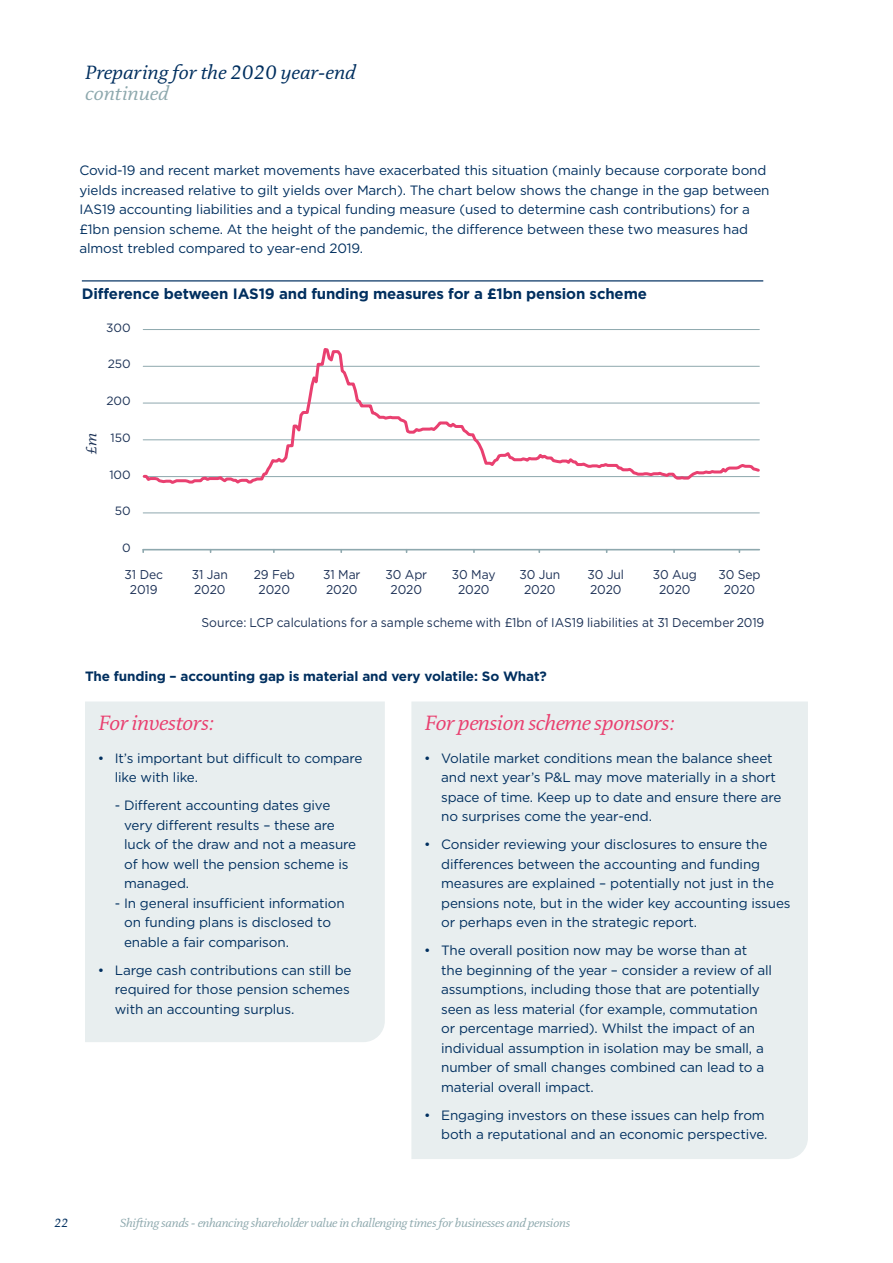
<style>
.page{position:relative;width:893px;height:1263px;background:#fff}
.page>*{position:absolute;margin:0;border:0;box-sizing:border-box;transform-origin:0 0}
.t1{font:italic 21px "DTL Documenta TOT";letter-spacing:-.02em;color:#e93f6f}
.t2{font:italic 19.5px "DTL Documenta TOT";color:#002f5f}
.t3{font:italic 19.5px "DTL Documenta TOT";color:#8da8ad}
.t4{font:700 15px "Gotham";letter-spacing:-.01em;color:#002f5f}
.t5{font:italic 15px "DTL Documenta TOT";color:#1b3155}
.t6{font:13.5px/19.5px "Gotham";letter-spacing:-.01em;color:#002f5f}
.t7{font:700 13.5px "Gotham";letter-spacing:-.01em;color:#002f5f}
.t8{font:12.75px/15.3px "Gotham";letter-spacing:-.01em;color:#1c3055;text-align:center;scale:.95 1}
.t9{font:12.75px "Gotham";letter-spacing:-.01em;color:#1b3155;scale:.95 1}
.t10{font:italic 12px "DTL Documenta TOT";letter-spacing:-.02em;color:#8da8ad}
.t11{font:12px "Gotham";letter-spacing:-.005em;color:#1b3155}
.t12{font:italic 12px "DTL Documenta TOT";color:#002f5f}
</style>
<div class="page">
<hr style="left:82px;top:280px;width:681px;height:1px;background:#002f5f">
<div style="left:85px;top:701px;width:300px;height:341px;background:#e8eeef"></div>
<div style="left:411px;top:701px;width:397px;height:458px;background:#e8eeef"></div>
<hr style="left:143px;top:329px;width:616px;height:1px;background:#8ea8ae">
<hr style="left:143px;top:512px;width:616px;height:1px;background:#8ea8ae">
<hr style="left:143px;top:549px;width:616px;height:1px;background:#8ea8ae">
<svg style="left:142px;top:348px;width:618px;height:136px"></svg>
<h2 class="t2" style="left:85px;top:60px;width:272px">Preparing for the 2020 year-end</h2>
<h2 class="t3" style="left:85px;top:81px;width:85px">continued</h2>
<p class="t6" style="left:79px;top:160px;width:692px">Covid-19 and recent market movements have exacerbated this situation (mainly because corporate bond yields increased relative to gilt yields over March). The chart below shows the change in the gap between IAS19 accounting liabilities and a typical funding measure (used to determine cash contributions) for a £1bn pension scheme. At the height of the pandemic, the difference between these two measures had almost trebled compared to year-end 2019.</p>
<p class="t4" style="left:82px;top:283px;width:567px">Difference between IAS19 and funding measures for a £1bn pension scheme</p>
<p class="t11" style="left:106px;top:320px;width:26px">300</p>
<p class="t11" style="left:108px;top:356px;width:24px">250</p>
<p class="t11" style="left:106px;top:393px;width:26px">200</p>
<p class="t5" style="left:82px;top:455px;width:23px;rotate:-90deg">£m</p>
<p class="t11" style="left:111px;top:430px;width:22px">150</p>
<p class="t11" style="left:109px;top:467px;width:23px">100</p>
<p class="t11" style="left:115px;top:503px;width:17px">50</p>
<p class="t11" style="left:122px;top:540px;width:10px">0</p>
<p class="t8" style="left:125px;top:566px;width:42px">31 Dec<br>2019</p>
<p class="t8" style="left:192px;top:566px;width:39px;text-align:left">31 Jan<br>2020</p>
<p class="t8" style="left:254px;top:566px;width:45px">29 Feb<br>2020</p>
<p class="t8" style="left:323px;top:566px;width:41px;text-align:left">31 Mar<br>2020</p>
<p class="t8" style="left:386px;top:566px;width:45px">30 Apr<br>2020</p>
<p class="t8" style="left:452px;top:566px;width:48px">30 May<br>2020</p>
<p class="t8" style="left:519px;top:566px;width:44px">30 Jun<br>2020</p>
<p class="t8" style="left:588px;top:566px;width:40px;text-align:left">30 Jul<br>2020</p>
<p class="t8" style="left:653px;top:566px;width:48px">30 Aug<br>2020</p>
<p class="t8" style="left:718px;top:566px;width:46px">30 Sep<br>2020</p>
<p class="t9" style="left:202px;top:614px;width:594px">Source: LCP calculations for a sample scheme with £1bn of IAS19 liabilities at 31 December 2019</p>
<p class="t7" style="left:85px;top:667px;width:463px">The funding – accounting gap is material and very volatile: So What?</p>
<h1 class="t1" style="left:98px;top:710px;width:118px">For investors:</h1>
<p class="t6" style="left:115px;top:748px;width:249px;text-indent:-17px">• It’s important but difficult to compare like with like.</p>
<p class="t6" style="left:124px;top:795px;width:234px;text-indent:-9px">- Different accounting dates give very different results – these are luck of the draw and not a measure of how well the pension scheme is managed.</p>
<p class="t6" style="left:124px;top:893px;width:222px;text-indent:-9px">- In general insufficient information on funding plans is disclosed to enable a fair comparison.</p>
<p class="t6" style="left:115px;top:960px;width:238px;text-indent:-17px">• Large cash contributions can still be required for those pension schemes with an accounting surplus.</p>
<h1 class="t1" style="left:424px;top:710px;width:252px">For pension scheme sponsors:</h1>
<p class="t6" style="left:441px;top:748px;width:342px;text-indent:-17px">• Volatile market conditions mean the balance sheet and next year’s P&amp;L may move materially in a short space of time. Keep up to date and ensure there are no surprises come the year-end.</p>
<p class="t6" style="left:441px;top:834px;width:351px;text-indent:-17px">• Consider reviewing your disclosures to ensure the differences between the accounting and funding measures are explained – potentially not just in the pensions note, but in the wider key accounting issues or perhaps even in the strategic report.</p>
<p class="t6" style="left:441px;top:940px;width:332px;text-indent:-17px">• The overall position now may be worse than at the beginning of the year – consider a review of all assumptions, including those that are potentially seen as less material (for example, commutation or percentage married). Whilst the impact of an individual assumption in isolation may be small, a number of small changes combined can lead to a material overall impact.</p>
<p class="t6" style="left:424px;top:1105px;width:345px;text-align:right">• Engaging investors on these issues can help from both a reputational and an economic perspective.</p>
<p class="t12" style="left:54px;top:1215px;width:16px">22</p>
<p class="t10" style="left:120px;top:1215px;width:452px">Shifting sands - enhancing shareholder value in challenging times for businesses and pensions</p>
</div>
